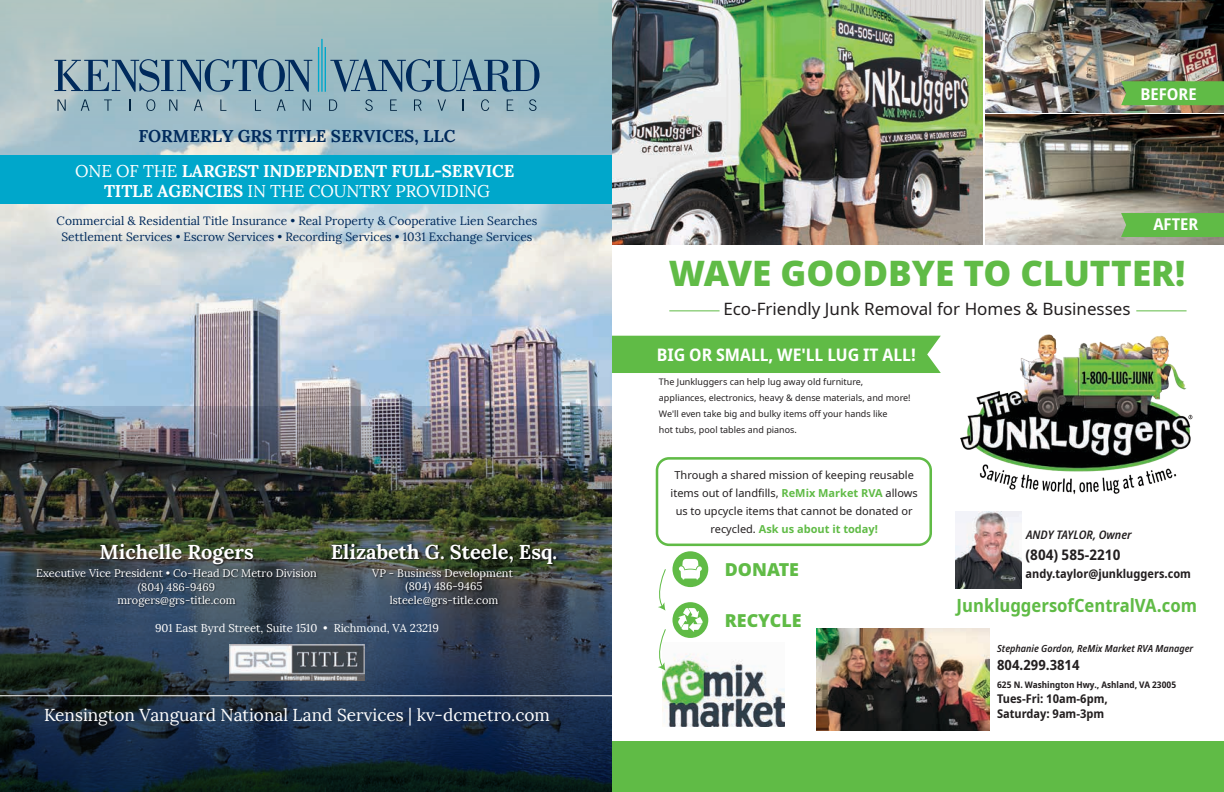
<style>
.page{position:relative;width:1224px;height:792px;background:#fff}
.page>*{position:absolute;margin:0;border:0;box-sizing:border-box;transform-origin:0 0}
.t1{font:900 35.1px "Noto Sans";color:#60bb46}
.t2{font:700 20px "Lora";color:#fff}
.t3{font:700 semi-condensed 18.2px "Noto Sans";color:#60bb46}
.t4{font:900 17.8px "Noto Sans";color:#60bb46}
.t5{font:700 semi-condensed 17.3px "Noto Sans";color:#fff}
.t6{font:17.2px "Lora";color:#fff}
.t7{font:700 17px/20.4px "Lora";letter-spacing:-.01em;color:#fff;text-align:center}
.t8{font:17px "Noto Sans";color:#231f20}
.t9{font:700 17px "Lora";color:#002a5c}
.t10{font:700 semi-condensed 16.2px "Noto Sans";color:#fff}
.t11{font:700 semi-condensed 14.5px "Noto Sans";color:#231f20}
.t12{font:700 semi-condensed 14px "Noto Sans";color:#231f20}
.t13{font:12px/16.4px "Lora";color:#002a5c;text-align:center}
.t14{font:700 semi-condensed 12px "Noto Sans";color:#231f20}
.t15{font:italic 600 semi-condensed 12px "Noto Sans";color:#231f20}
.t16{font:11.2px "Lora";color:#fff}
.t17{font:11px/18px "Noto Sans";color:#231f20;text-align:center}
.t18{font:11px/13.2px "Lora";color:#fff;text-align:center}
.t19{font:italic 600 semi-condensed 10px "Noto Sans";color:#231f20}
.t20{font:9px/16px "Noto Sans";color:#231f20}
.t21{font:700 semi-condensed 9px "Noto Sans";color:#231f20}
.s1{font-weight:400}
.s2{font-weight:700;color:#60bb46}
</style>
<div class="page">
<img style="left:955px;top:512px;width:66px;height:77px">
<div style="left:612px;top:336px;width:329px;height:37px;background:#60bb46"></div>
<div style="left:612px;top:741px;width:612px;height:51px;background:#60bb46"></div>
<img style="left:960px;top:334px;width:233px;height:160px">
<img style="left:612px;top:0;width:371px;height:245px">
<img style="left:986px;top:0;width:238px;height:112px">
<img style="left:986px;top:114px;width:238px;height:131px">
<svg style="left:1121px;top:81px;width:103px;height:24px;background:#62b948"></svg>
<div style="left:1121px;top:213px;width:103px;height:24px;background:#60bb46"></div>
<hr style="left:669px;top:310px;width:51px;height:1px;background:#60bb46">
<hr style="left:1136px;top:310px;width:51px;height:1px;background:#60bb46">
<img style="left:663px;top:653px;width:122px;height:73px">
<div style="left:656px;top:457px;width:276px;height:89px;border:3px solid #60bb46;border-radius:12px"></div>
<div style="left:672px;top:551px;width:36px;height:36px;background:#60bb46;border-radius:50%"></div>
<svg style="left:679px;top:559px;width:23px;height:20px"></svg>
<div style="left:672px;top:602px;width:36px;height:36px;background:#60bb46;border-radius:50%"></div>
<svg style="left:678px;top:608px;width:25px;height:24px"></svg>
<svg style="left:658px;top:569px;width:8px;height:42px"></svg>
<svg style="left:658px;top:629px;width:8px;height:42px"></svg>
<img style="left:816px;top:629px;width:174px;height:102px">
<img style="left:0;top:315px;width:612px;height:477px">
<svg style="left:0;top:0;width:612px;height:315px;background:#aec6cc"></svg>
<img style="left:0;top:406px;width:611px;height:386px">
<hr style="left:318px;top:47px;width:1px;height:45px;background:#00a7cb">
<hr style="left:321px;top:39px;width:2px;height:53px;background:#00a7cb">
<hr style="left:325px;top:47px;width:1px;height:45px;background:#00a7cb">
<svg style="left:54px;top:59px;width:258px;height:33px;background:#7494a7"></svg>
<svg style="left:330px;top:59px;width:210px;height:33px;background:#6e92a6"></svg>
<svg style="left:57px;top:99px;width:9px;height:12px"></svg>
<svg style="left:81px;top:99px;width:9px;height:12px"></svg>
<svg style="left:104px;top:99px;width:8px;height:12px"></svg>
<svg style="left:129px;top:99px;width:1px;height:12px"></svg>
<svg style="left:146px;top:99px;width:9px;height:12px"></svg>
<svg style="left:169px;top:99px;width:8px;height:12px"></svg>
<svg style="left:194px;top:99px;width:9px;height:12px"></svg>
<svg style="left:220px;top:99px;width:6px;height:12px"></svg>
<svg style="left:255px;top:99px;width:6px;height:12px"></svg>
<svg style="left:277px;top:99px;width:9px;height:12px"></svg>
<svg style="left:303px;top:99px;width:8px;height:12px"></svg>
<svg style="left:329px;top:99px;width:8px;height:12px"></svg>
<svg style="left:365px;top:99px;width:8px;height:12px"></svg>
<svg style="left:390px;top:99px;width:7px;height:12px"></svg>
<svg style="left:414px;top:99px;width:8px;height:12px"></svg>
<svg style="left:438px;top:99px;width:8px;height:12px"></svg>
<svg style="left:463px;top:99px;width:1px;height:12px"></svg>
<svg style="left:481px;top:99px;width:8px;height:12px"></svg>
<svg style="left:507px;top:99px;width:6px;height:12px"></svg>
<svg style="left:529px;top:99px;width:8px;height:12px"></svg>
<hr style="left:0;top:695px;width:612px;height:1px;background:#fff">
<img style="left:31px;top:204px;width:532px;height:73px">
<div style="left:0;top:155px;width:612px;height:49px;background:#00a7cb"></div>
<img style="left:35px;top:541px;width:285px;height:69px">
<img style="left:229px;top:644px;width:136px;height:37px">
<img style="left:329px;top:541px;width:231px;height:69px">
<h3 class="t9" style="left:139px;top:125px;width:318px">FORMERLY GRS TITLE SERVICES, LLC</h3>
<h3 class="t7" style="left:75px;top:160px;width:441px"><span class="s1">ONE OF THE</span> LARGEST INDEPENDENT FULL-SERVICE<br>TITLE AGENCIES <span class="s1">IN THE COUNTRY PROVIDING</span></h3>
<h3 class="t13" style="left:57px;top:213px;width:482px">Commercial &amp; Residential Title Insurance • Real Property &amp; Cooperative Lien Searches<br>Settlement Services • Escrow Services • Recording Services • 1031 Exchange Services</h3>
<h2 class="t2" style="left:331px;top:539px;width:228px">Elizabeth G. Steele, Esq.</h2>
<p class="t18" style="left:372px;top:567px;width:142px">VP - Business Development (804) 486-9465 lsteele@grs-title.com</p>
<p class="t16" style="left:155px;top:621px;width:285px">901 East Byrd Street, Suite 1510 • Richmond, VA 23219</p>
<h2 class="t2" style="left:99px;top:539px;width:156px">Michelle Rogers</h2>
<p class="t18" style="left:36px;top:567px;width:282px">Executive Vice President • Co-Head DC Metro Division (804) 486-9469<br>mrogers@grs-title.com</p>
<h3 class="t10" style="left:1140px;top:83px;width:58px">BEFORE</h3>
<h3 class="t10" style="left:1153px;top:212px;width:46px">AFTER</h3>
<h1 class="t1" style="left:669px;top:246px;width:518px">WAVE GOODBYE TO CLUTTER!</h1>
<h3 class="t8" style="left:723px;top:297px;width:409px">Eco-Friendly Junk Removal for Homes &amp; Businesses</h3>
<h3 class="t5" style="left:657px;top:343px;width:261px">BIG OR SMALL, WE'LL LUG IT ALL!</h3>
<p class="t20" style="left:659px;top:374px;width:253px">The Junkluggers can help lug away old furniture, appliances, electronics, heavy &amp; dense materials, and more!<br>We'll even take big and bulky items off your hands like<br>hot tubs, pool tables and pianos.</p>
<p class="t17" style="left:671px;top:466px;width:249px">Through a shared mission of keeping reusable items out of landfills, <span class="s2">ReMix Market RVA</span> allows us to upcycle items that cannot be donated or recycled. <span class="s2">Ask us about it today!</span></p>
<h3 class="t4" style="left:725px;top:556px;width:76px">DONATE</h3>
<h3 class="t4" style="left:725px;top:607px;width:78px">RECYCLE</h3>
<h3 class="t15" style="left:1026px;top:526px;width:107px">ANDY TAYLOR, Owner</h3>
<h3 class="t11" style="left:1026px;top:545px;width:96px">(804) 585-2210</h3>
<h3 class="t14" style="left:1026px;top:565px;width:167px">andy.taylor@junkluggers.com</h3>
<h3 class="t3" style="left:957px;top:592px;width:242px">JunkluggersofCentralVA.com</h3>
<p class="t19" style="left:997px;top:642px;width:198px">Stephanie Gordon, ReMix Market RVA Manager</p>
<h3 class="t12" style="left:997px;top:655px;width:84px">804.299.3814</h3>
<p class="t21" style="left:997px;top:679px;width:180px">625 N. Washington Hwy., Ashland, VA 23005</p>
<h3 class="t14" style="left:997px;top:690px;width:112px">Tues-Fri: 10am-6pm,</h3>
<h3 class="t6" style="left:44px;top:704px;width:508px">Kensington Vanguard National Land Services | kv-dcmetro.com</h3>
<h3 class="t14" style="left:997px;top:705px;width:109px">Saturday: 9am-3pm</h3>
</div>
